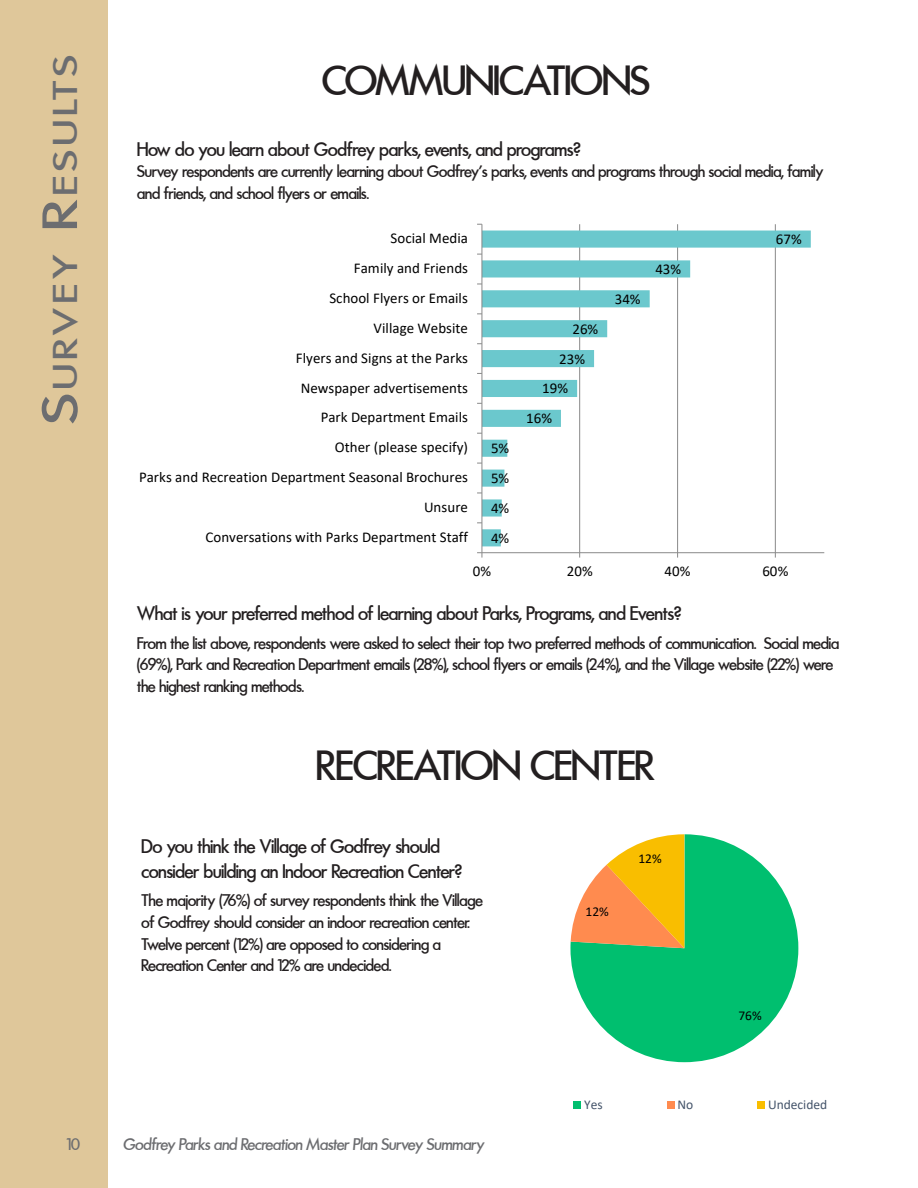
<style>
.page{position:relative;width:918px;height:1188px;background:#fff}
.page>*{position:absolute;margin:0;border:0;box-sizing:border-box;transform-origin:0 0}
.t1{font:500 45px "Futura";color:#231f20}
.t2{font:500 36.75px "Futura";letter-spacing:.115em;color:#6c6d70;scale:1.3 1}
.t3{font:500 21px/25.2px "Futura";color:#231f20}
.t4{font:500 18px/21.6px "Futura";color:#231f20}
.t5{font:500 18px "Futura";letter-spacing:-.02em;color:#6c6d70}
.t6{font:15px "Calibri";color:#000}
.t7{font:13.5px "Calibri";color:#44546a}
.t8{font:13.5px "Calibri";color:#000}
.s1{font-size:52.5px}
</style>
<div class="page">
<div style="left:0;top:0;width:108px;height:1188px;background:#dfc79a"></div>
<svg style="left:477px;top:223px;width:348px;height:335px"></svg>
<svg style="left:570px;top:834px;width:229px;height:275px"></svg>
<h2 class="t2" style="left:46px;top:423px;width:284px;rotate:-90deg"><span class="s1">S</span>urvey <span class="s1">R</span>esults</h2>
<p class="t1" style="left:322px;top:57px;width:329px">COMMUNICATIONS</p>
<p class="t3" style="left:137px;top:137px;width:445px">How do you learn about Godfrey parks, events, and programs?</p>
<p class="t4" style="left:137px;top:161px;width:688px">Survey respondents are currently learning about Godfrey’s parks, events and programs through social media, family and friends, and school flyers or emails.</p>
<p class="t6" style="left:391px;top:228px;width:79px">Social Media</p>
<p class="t6" style="left:776px;top:229px;width:27px">67%</p>
<p class="t6" style="left:354px;top:258px;width:116px">Family and Friends</p>
<p class="t6" style="left:655px;top:259px;width:27px">43%</p>
<p class="t6" style="left:329px;top:288px;width:140px">School Flyers or Emails</p>
<p class="t6" style="left:615px;top:288px;width:27px">34%</p>
<p class="t6" style="left:374px;top:317px;width:96px">Village Website</p>
<p class="t6" style="left:572px;top:318px;width:27px">26%</p>
<p class="t6" style="left:296px;top:347px;width:174px">Flyers and Signs at the Parks</p>
<p class="t6" style="left:559px;top:348px;width:27px">23%</p>
<p class="t6" style="left:301px;top:377px;width:169px">Newspaper advertisements</p>
<p class="t6" style="left:542px;top:378px;width:27px">19%</p>
<p class="t6" style="left:321px;top:407px;width:149px">Park Department Emails</p>
<p class="t6" style="left:526px;top:408px;width:27px">16%</p>
<p class="t6" style="left:335px;top:437px;width:135px">Other (please specify)</p>
<p class="t6" style="left:491px;top:438px;width:20px">5%</p>
<p class="t6" style="left:139px;top:467px;width:330px">Parks and Recreation Department Seasonal Brochures</p>
<p class="t6" style="left:491px;top:468px;width:20px">5%</p>
<p class="t6" style="left:424px;top:497px;width:45px">Unsure</p>
<p class="t6" style="left:491px;top:498px;width:20px">4%</p>
<p class="t6" style="left:206px;top:527px;width:264px">Conversations with Parks Department Staff</p>
<p class="t6" style="left:491px;top:527px;width:20px">4%</p>
<p class="t6" style="left:473px;top:561px;width:20px">0%</p>
<p class="t6" style="left:567px;top:561px;width:27px">20%</p>
<p class="t6" style="left:665px;top:561px;width:27px">40%</p>
<p class="t6" style="left:762px;top:561px;width:27px">60%</p>
<p class="t3" style="left:137px;top:601px;width:546px">What is your preferred method of learning about Parks, Programs, and Events?</p>
<p class="t4" style="left:137px;top:632px;width:703px">From the list above, respondents were asked to select their top two preferred methods of communication. Social media (69%), Park and Recreation Department emails (28%), school flyers or emails (24%), and the Village website (22%) were the highest ranking methods.</p>
<p class="t1" style="left:317px;top:742px;width:339px">RECREATION CENTER</p>
<p class="t3" style="left:142px;top:834px;width:322px">Do you think the Village of Godfrey should consider building an Indoor Recreation Center?</p>
<p class="t4" style="left:142px;top:890px;width:343px">The majority (76%) of survey respondents think the Village of Godfrey should consider an indoor recreation center.<br>Twelve percent (12%) are opposed to considering a Recreation Center and 12% are undecided.</p>
<p class="t8" style="left:585px;top:902px;width:25px">12%</p>
<p class="t8" style="left:638px;top:849px;width:25px">12%</p>
<p class="t8" style="left:738px;top:1006px;width:25px">76%</p>
<p class="t7" style="left:584px;top:1095px;width:20px">Yes</p>
<p class="t7" style="left:678px;top:1095px;width:17px">No</p>
<p class="t7" style="left:768px;top:1095px;width:61px">Undecided</p>
<p class="t5" style="left:67px;top:1135px;width:15px">10</p>
<p class="t5" style="left:123px;top:1135px;width:363px">Godfrey Parks and Recreation Master Plan Survey Summary</p>
</div>
